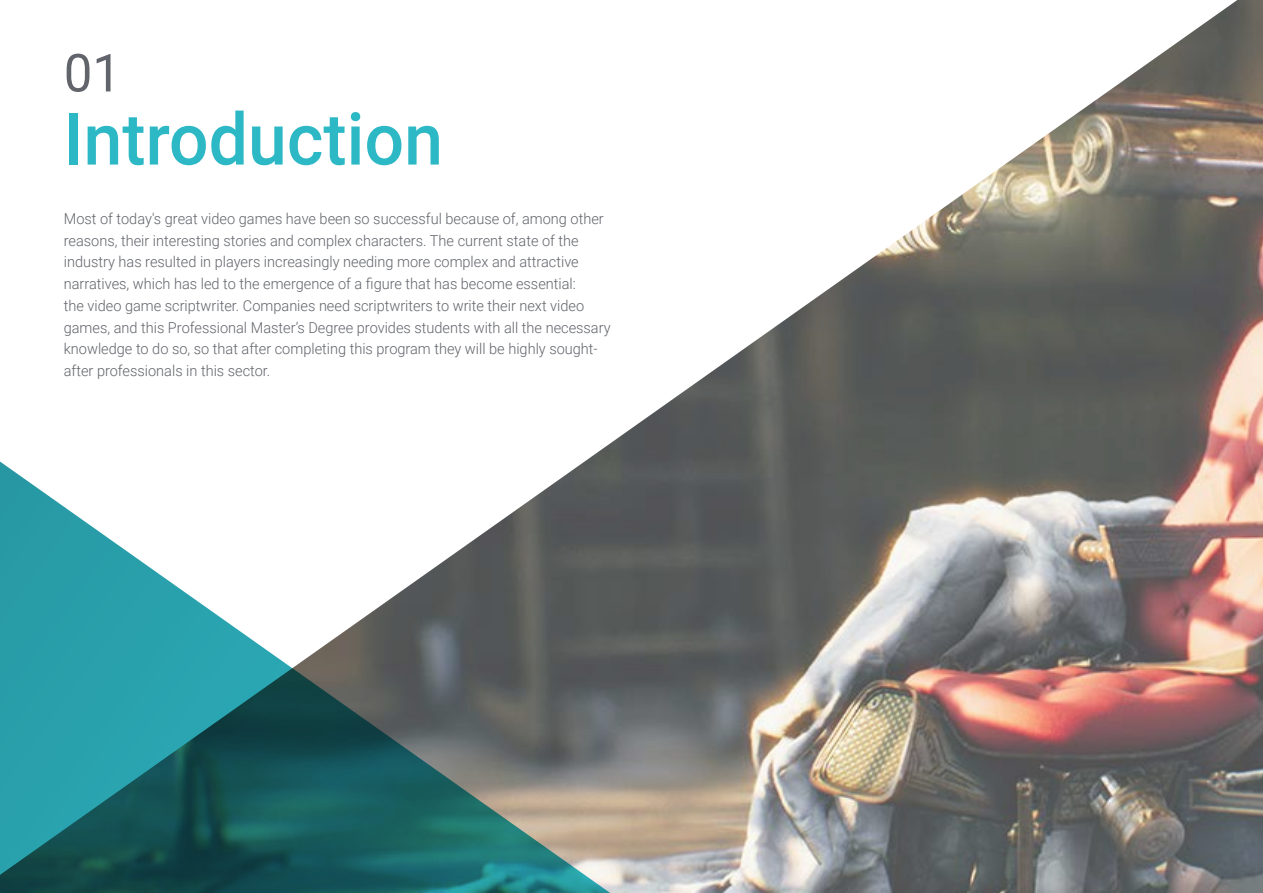
<style>
.page{position:relative;width:1263px;height:893px;background:#fff}
.page>*{position:absolute;margin:0;border:0;box-sizing:border-box;transform-origin:0 0}
.t1{font:500 72px "Roboto";color:#2db8c5}
.t2{font:52.5px "Roboto";color:#61646a}
.t3{font:300 15px/21.8px "Roboto";color:#61646a}
</style>
<div class="page">
<img style="left:606px;top:0;width:657px;height:893px">
<svg style="left:0;top:446px;width:640px;height:447px"></svg>
<h2 class="t2" style="left:64px;top:36px;width:59px">01</h2>
<h1 class="t1" style="left:64px;top:89px;width:381px">Introduction</h1>
<p class="t3" style="left:64px;top:207px;width:548px">Most of today's great video games have been so successful because of, among other reasons, their interesting stories and complex characters. The current state of the industry has resulted in players increasingly needing more complex and attractive narratives, which has led to the emergence of a figure that has become essential:<br>the video game scriptwriter. Companies need scriptwriters to write their next video games, and this Professional Master’s Degree provides students with all the necessary knowledge to do so, so that after completing this program they will be highly sought&shy;after professionals in this sector.</p>
</div>
